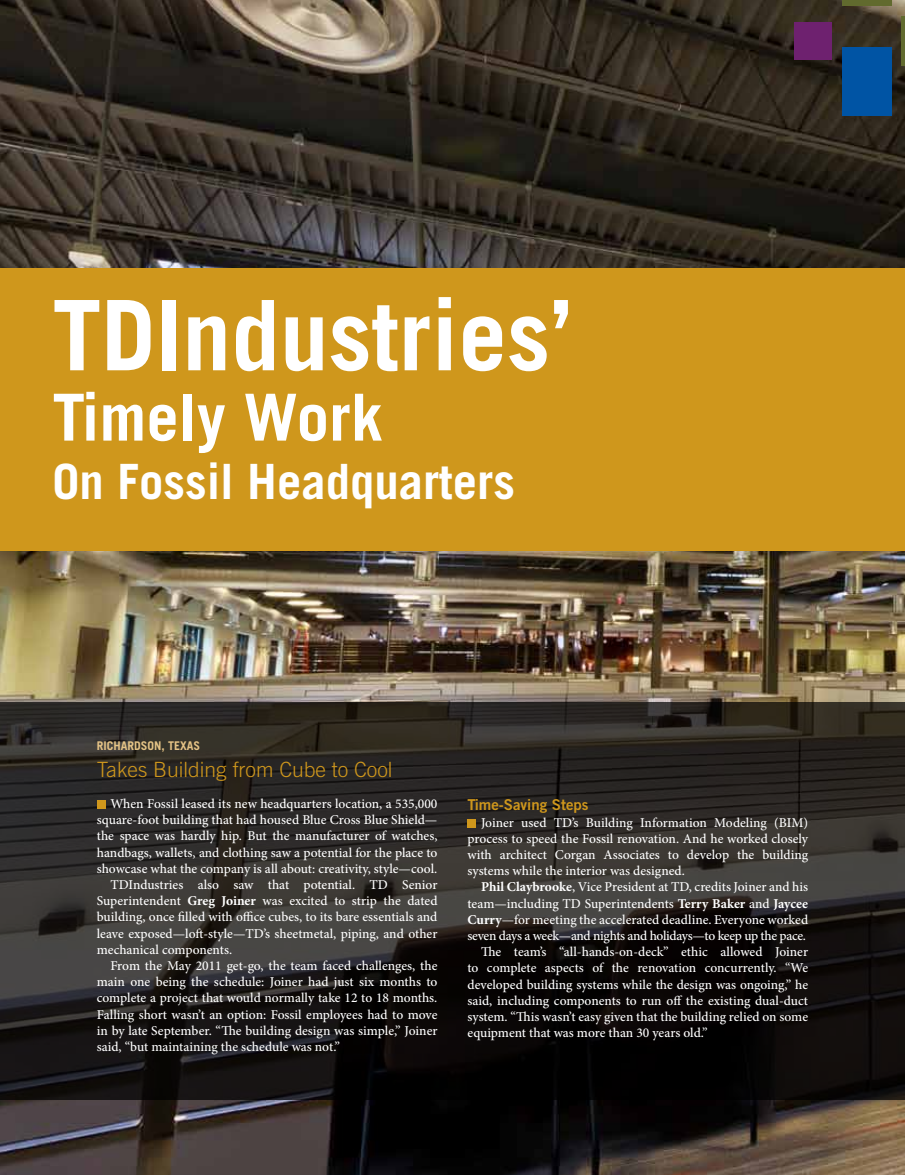
<style>
.page{position:relative;width:905px;height:1175px;background:#fff}
.page>*{position:absolute;margin:0;border:0;box-sizing:border-box;transform-origin:0 0}
.t1{font:700 97.35px "Trade Gothic";color:#fff}
.t2{font:700 64.95px "Trade Gothic";color:#fff}
.t3{font:700 48.6px "Trade Gothic";color:#fff}
.t4{font:300 21px "Trade Gothic";color:#cf971c}
.t5{font:15px "Trade Gothic Bold Two";color:#cf971c}
.t6{font:500 13.5px/16.2px "Minion Pro";color:#fff;text-align:justify}
.t7{font:500 13.5px "Minion Pro";letter-spacing:-.025em;color:#fff}
.t8{font:700 12px "Trade Gothic";color:#e5c386}
.s1{font-weight:700}
</style>
<div class="page">
<img style="left:0;top:0;width:904px;height:1174px">
<svg style="left:0;top:702px;width:904px;height:398px"></svg>
<div style="left:0;top:268px;width:904px;height:282px;background:#cf971c"></div>
<div style="left:841px;top:66px;width:50px;height:49px;background:#0054a4"></div>
<hr style="left:901px;top:16px;width:3px;height:50px;background:#616a2e">
<div style="left:97px;top:799px;width:9px;height:9px;background:#cf971c"></div>
<div style="left:467px;top:819px;width:9px;height:9px;background:#cf971c"></div>
<div style="left:841px;top:0;width:50px;height:5px;background:#616a2e"></div>
<div style="left:841px;top:47px;width:50px;height:50px;background:#0054a4"></div>
<div style="left:794px;top:22px;width:38px;height:37px;background:#6e216f"></div>
<h1 class="t1" style="left:53px;top:297px;width:520px">TDIndustries’</h1>
<h2 class="t2" style="left:53px;top:392px;width:332px">Timely Work</h2>
<h3 class="t3" style="left:53px;top:462px;width:464px">On Fossil Headquarters</h3>
<p class="t8" style="left:97px;top:740px;width:105px">RICHARDSON, TEXAS</p>
<h3 class="t4" style="left:97px;top:762px;width:297px">Takes Building from Cube to Cool</h3>
<p class="t6" style="left:110px;top:796px;width:328px">When Fossil leased its new headquarters location, a 535,000</p>
<p class="t6" style="left:97px;top:813px;width:342px">square-foot building that had housed Blue Cross Blue Shield—</p>
<p class="t6" style="left:97px;top:829px;width:342px">the space was hardly hip. But the manufacturer of watches,</p>
<p class="t6" style="left:97px;top:845px;width:342px">handbags, wallets, and clothing saw a potential for the place to</p>
<p class="t6" style="left:97px;top:861px;width:342px">showcase what the company is all about: creativity, style—cool.</p>
<p class="t6" style="left:110px;top:877px;width:328px">TDIndustries also saw that potential. TD Senior</p>
<p class="t6" style="left:97px;top:894px;width:342px">Superintendent <span class="s1">Greg Joiner</span> was excited to strip the dated</p>
<p class="t6" style="left:97px;top:910px;width:342px">building, once filled with office cubes, to its bare essentials and</p>
<p class="t6" style="left:97px;top:926px;width:342px">leave exposed—loft-style—TD’s sheetmetal, piping, and other</p>
<p class="t6" style="left:97px;top:942px;width:137px">mechanical components.</p>
<p class="t6" style="left:110px;top:958px;width:328px">From the May 2011 get-go, the team faced challenges, the</p>
<p class="t6" style="left:97px;top:975px;width:342px">main one being the schedule: Joiner had just six months to</p>
<p class="t6" style="left:97px;top:991px;width:342px">complete a project that would normally take 12 to 18 months.</p>
<p class="t6" style="left:97px;top:1007px;width:342px">Falling short wasn’t an option: Fossil employees had to move</p>
<p class="t6" style="left:97px;top:1023px;width:342px">in by late September. “The building design was simple,” Joiner</p>
<p class="t6" style="left:97px;top:1039px;width:245px">said, “but maintaining the schedule was not.”</p>
<p class="t5" style="left:467px;top:799px;width:122px">Time-Saving Steps</p>
<p class="t6" style="left:467px;top:815px;width:342px;text-indent:14px">Joiner used TD’s Building Information Modeling (BIM) process to speed the Fossil renovation. And he worked closely with architect Corgan Associates to develop the building systems while the interior was designed.</p>
<p class="t6" style="left:481px;top:880px;width:328px"><span class="s1">Phil Claybrooke</span>, Vice President at TD, credits Joiner and his</p>
<p class="t6" style="left:467px;top:896px;width:342px">team—including TD Superintendents <span class="s1">Terry Baker</span> and <span class="s1">Jaycee</span></p>
<p class="t6" style="left:467px;top:912px;width:342px"><span class="s1">Curry</span>—for meeting the accelerated deadline. Everyone worked</p>
<p class="t7" style="left:467px;top:930px;width:340px">seven days a week—and nights and holidays—to keep up the pace.</p>
<p class="t6" style="left:481px;top:943px;width:328px">The team’s “all-hands-on-deck” ethic allowed Joiner</p>
<p class="t6" style="left:467px;top:961px;width:342px">to complete aspects of the renovation concurrently. “We</p>
<p class="t6" style="left:467px;top:977px;width:342px">developed building systems while the design was ongoing,” he</p>
<p class="t6" style="left:467px;top:993px;width:342px">said, including components to run off the existing dual-duct</p>
<p class="t6" style="left:467px;top:1009px;width:342px">system. “This wasn’t easy given that the building relied on some</p>
<p class="t6" style="left:467px;top:1026px;width:242px">equipment that was more than 30 years old.”</p>
</div>
